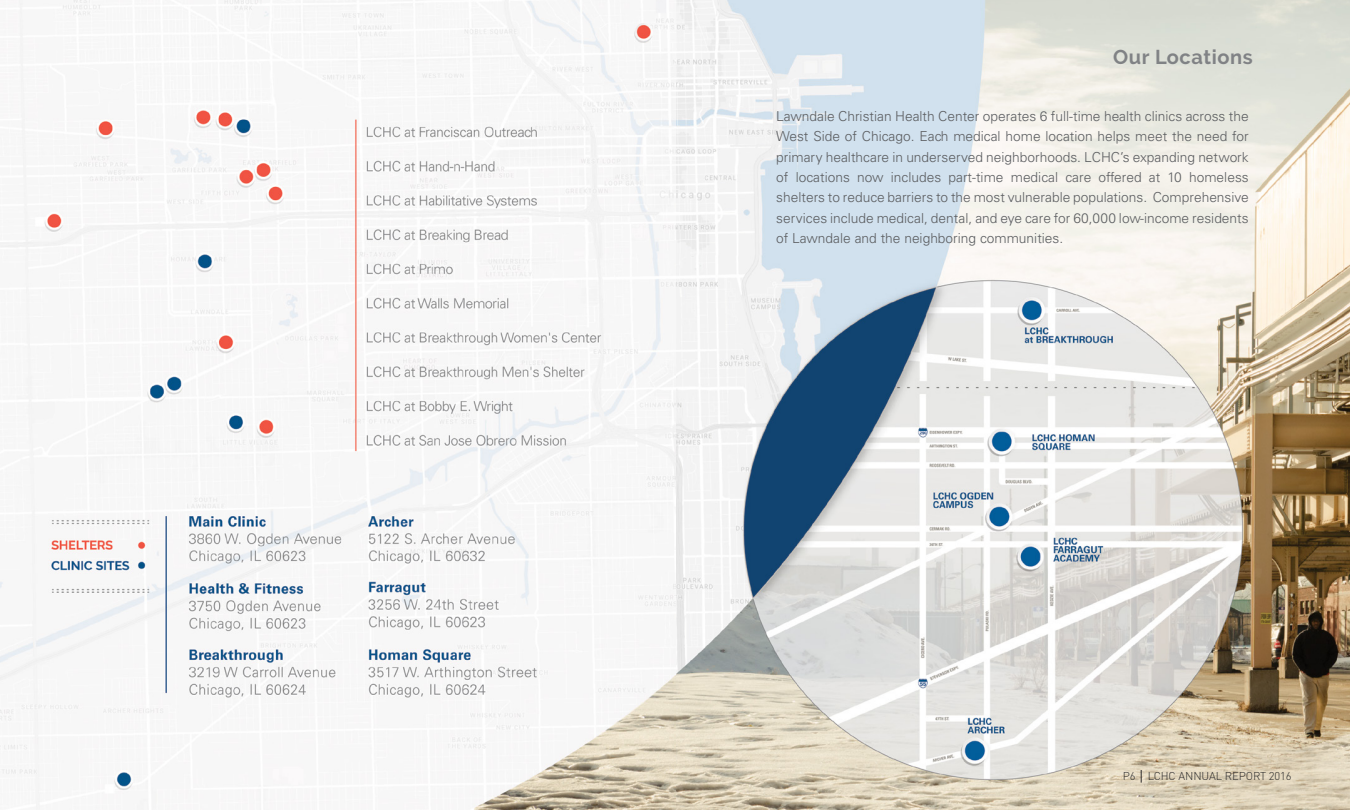
<style>
.page{position:relative;width:1350px;height:810px;background:#fff}
.page>*{position:absolute;margin:0;border:0;box-sizing:border-box;transform-origin:0 0}
.t1{font:700 20px "Raleway";letter-spacing:.03em;color:#808285}
.t2{font:300 13.75px/20.2px "Univers LT Std";color:#5c5e61;text-align:justify}
.t3{font:300 11.25px "DINOT";letter-spacing:-.01em;color:#292829}
</style>
<div class="page">
<img style="left:0;top:0;width:1350px;height:810px">
<svg style="left:1141px;top:770px;width:1px;height:13px"></svg>
<h1 class="t1" style="left:1113px;top:45px;width:141px">Our Locations</h1>
<p class="t2" style="left:776px;top:106px;width:474px">Lawndale Christian Health Center operates 6 full-time health clinics across the West Side of Chicago. Each medical home location helps meet the need for primary healthcare in underserved neighborhoods. LCHC’s expanding network of locations now includes part-time medical care offered at 10 homeless shelters to reduce barriers to the most vulnerable populations. Comprehensive services include medical, dental, and eye care for 60,000 low-income residents of Lawndale and the neighboring communities.</p>
<p class="t3" style="left:1123px;top:769px;width:170px">P6 LCHC ANNUAL REPORT 2016</p>
</div>
